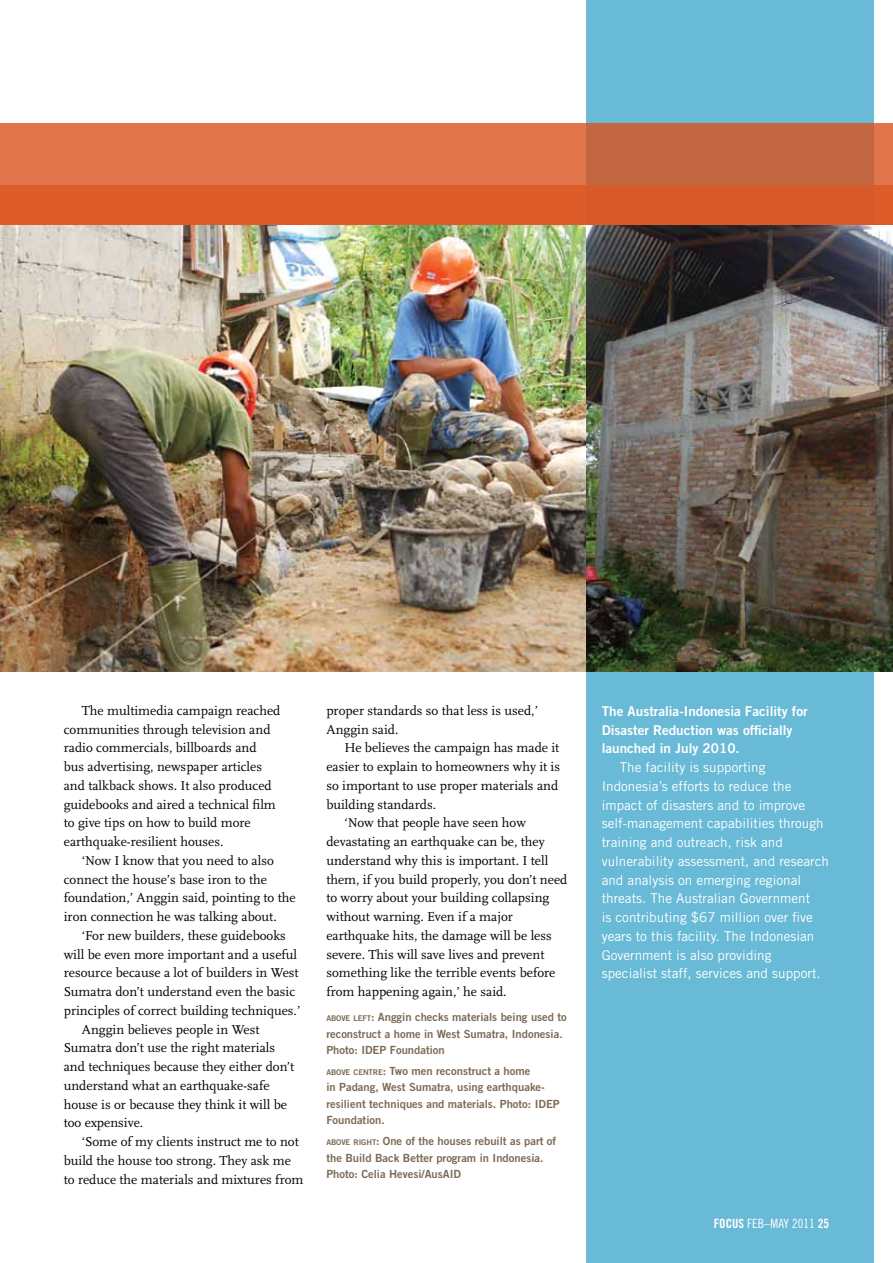
<style>
.page{position:relative;width:893px;height:1263px;background:#fff}
.page>*{position:absolute;margin:0;border:0;box-sizing:border-box;transform-origin:0 0}
.t1{font:13.5px/18.8px "Scala";color:#000}
.t2{font:13.5px/18.8px "Trade Gothic";color:#fff}
.t3{font:13.5px/18.8px "Trade Gothic Bold Two";color:#fff}
.t4{font:12.75px "Trade Gothic Cond Eighteen";color:#fff}
.t5{font:11.25px/16.5px "Trade Gothic Bold Two";color:#7c6a55}
.s1{font-size:7.8px}
.s2{font-style:inherit}
.s3{font-family:"Trade Gothic Bold Cond Twenty"}
</style>
<div class="page">
<div style="left:587px;top:0;width:287px;height:1263px;background:#68bad6"></div>
<svg style="left:0;top:124px;width:893px;height:102px"></svg>
<img style="left:0;top:226px;width:893px;height:445px">
<p class="t1" style="left:64px;top:701px;width:218px;text-indent:18px">The multimedia campaign reached communities through television and radio commercials, billboards and<br>bus advertising, newspaper articles and talkback shows. It also produced guidebooks and aired a technical film to give tips on how to build more earthquake-resilient houses.</p>
<p class="t1" style="left:64px;top:851px;width:233px;text-indent:18px">‘Now I know that you need to also connect the house’s base iron to the foundation,’ Anggin said, pointing to the iron connection he was talking about.</p>
<p class="t1" style="left:82px;top:926px;width:206px">‘For new builders, these guidebooks</p>
<p class="t1" style="left:64px;top:945px;width:235px">will be even more important and a useful</p>
<p class="t1" style="left:64px;top:964px;width:236px">resource because a lot of builders in West</p>
<p class="t1" style="left:64px;top:983px;width:233px">Sumatra don’t understand even the basic</p>
<p class="t1" style="left:64px;top:1001px;width:238px">principles of correct building techniques.’</p>
<p class="t1" style="left:82px;top:1020px;width:179px">Anggin believes people in West</p>
<p class="t1" style="left:64px;top:1039px;width:213px">Sumatra don’t use the right materials</p>
<p class="t1" style="left:64px;top:1058px;width:232px">and techniques because they either don’t</p>
<p class="t1" style="left:64px;top:1076px;width:207px">understand what an earthquake-safe</p>
<p class="t1" style="left:64px;top:1095px;width:225px">house is or because they think it will be</p>
<p class="t1" style="left:64px;top:1114px;width:81px">too expensive.</p>
<p class="t1" style="left:82px;top:1133px;width:219px">‘Some of my clients instruct me to not</p>
<p class="t1" style="left:64px;top:1151px;width:229px">build the house too strong. They ask me</p>
<p class="t1" style="left:64px;top:1170px;width:241px">to reduce the materials and mixtures from</p>
<p class="t1" style="left:326px;top:701px;width:213px">proper standards so that less is used,’<br>Anggin said.</p>
<p class="t1" style="left:344px;top:739px;width:216px">He believes the campaign has made it</p>
<p class="t1" style="left:326px;top:758px;width:235px">easier to explain to homeowners why it is</p>
<p class="t1" style="left:326px;top:776px;width:233px">so important to use proper materials and</p>
<p class="t1" style="left:326px;top:795px;width:111px">building standards.</p>
<p class="t1" style="left:344px;top:814px;width:183px">‘Now that people have seen how</p>
<p class="t1" style="left:326px;top:833px;width:220px">devastating an earthquake can be, they</p>
<p class="t1" style="left:326px;top:851px;width:223px">understand why this is important. I tell</p>
<p class="t1" style="left:326px;top:870px;width:243px">them, if you build properly, you don’t need</p>
<p class="t1" style="left:326px;top:889px;width:224px">to worry about your building collapsing</p>
<p class="t1" style="left:326px;top:908px;width:188px">without warning. Even if a major</p>
<p class="t1" style="left:326px;top:926px;width:227px">earthquake hits, the damage will be less</p>
<p class="t1" style="left:326px;top:945px;width:220px">severe. This will save lives and prevent</p>
<p class="t1" style="left:326px;top:964px;width:231px">something like the terrible events before</p>
<p class="t1" style="left:326px;top:983px;width:182px">from happening again,’ he said.</p>
<p class="t5" style="left:326px;top:1009px;width:242px"><span class="s1">ABOVE LEFT</span><span class="s2">:</span> Anggin checks materials being used to reconstruct a home in West Sumatra, Indonesia.<br>Photo: IDEP Foundation</p>
<p class="t5" style="left:326px;top:1062px;width:235px"><span class="s1">ABOVE CENTRE</span><span class="s2">:</span> Two men reconstruct a home<br>in Padang, West Sumatra, using earthquake&shy;resilient techniques and materials. Photo: IDEP Foundation.</p>
<p class="t5" style="left:326px;top:1133px;width:231px"><span class="s1">ABOVE RIGHT</span><span class="s2">:</span> One of the houses rebuilt as part of the Build Back Better program in Indonesia.<br>Photo: Celia Hevesi/AusAID</p>
<p class="t3" style="left:602px;top:701px;width:207px">The Australia-Indonesia Facility for<br>Disaster Reduction was officially launched in July 2010.</p>
<p class="t2" style="left:602px;top:758px;width:229px;text-indent:18px">The facility is supporting Indonesia’s efforts to reduce the impact of disasters and to improve self-management capabilities through training and outreach, risk and vulnerability assessment, and research and analysis on emerging regional threats. The Australian Government<br>is contributing $67 million over five years to this facility. The Indonesian Government is also providing specialist staff, services and support.</p>
<p class="t4" style="left:714px;top:1215px;width:117px"><span class="s3">FOCUS</span> FEB–MAY 2011 <span class="s3">25</span></p>
</div>
